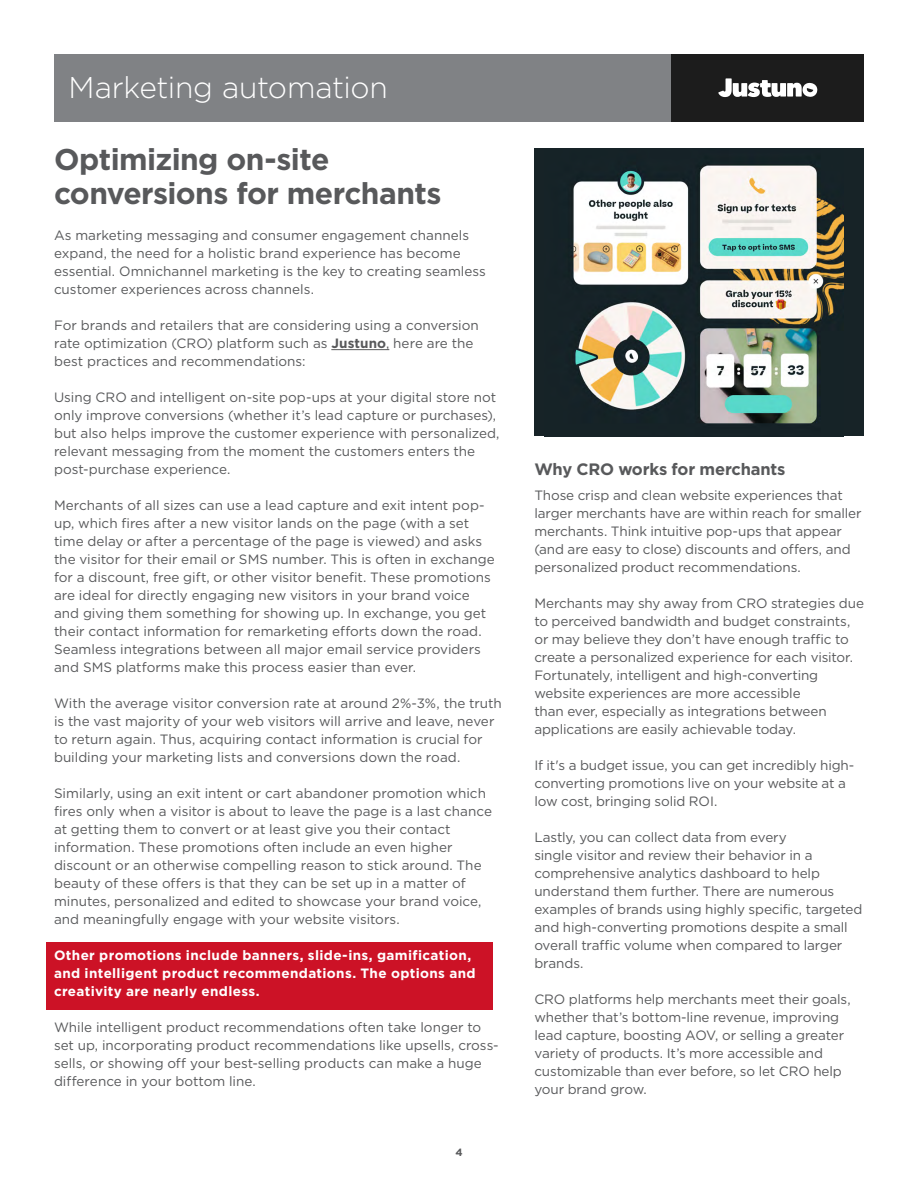
<style>
.page{position:relative;width:918px;height:1188px;background:#fff}
.page>*{position:absolute;margin:0;border:0;box-sizing:border-box;transform-origin:0 0}
.t1{font:700 30px/34.5px "Gotham";letter-spacing:-.02em;color:#58595b}
.t2{font:300 30px "Gotham";letter-spacing:-.01em;color:#fff}
.t3{font:700 16.5px "Gotham";letter-spacing:-.015em;color:#58595b}
.t4{font:13.5px/18px "Gotham";letter-spacing:-.005em;color:#58595b}
.t5{font:700 13.5px/18px "Gotham";letter-spacing:.025em;color:#fff}
.t6{font:700 10.5px "Gotham";color:#58595b}
.s1{font-weight:700}
</style>
<div class="page">
<div style="left:46px;top:942px;width:447px;height:67px;background:#cc1226"></div>
<div style="left:54px;top:54px;width:673px;height:68px;background:#808285"></div>
<hr style="left:331px;top:349px;width:58px;height:1px;background:#58595b">
<div style="left:672px;top:54px;width:192px;height:68px;background:#1c1c1c"></div>
<svg style="left:718px;top:78px;width:99px;height:19px"></svg>
<div style="left:534px;top:148px;width:330px;height:288px;background:#172327"></div>
<img style="left:572px;top:165px;width:272px;height:259px">
<h1 class="t2" style="left:69px;top:69px;width:321px">Marketing automation</h1>
<h1 class="t1" style="left:54px;top:141px;width:389px">Optimizing on-site conversions for merchants</h1>
<p class="t4" style="left:54px;top:226px;width:433px">As marketing messaging and consumer engagement channels expand, the need for a holistic brand experience has become essential. Omnichannel marketing is the key to creating seamless customer experiences across channels.</p>
<p class="t4" style="left:54px;top:316px;width:426px">For brands and retailers that are considering using a conversion rate optimization (CRO) platform such as <span class="s1">Justuno</span>, here are the best practices and recommendations:</p>
<p class="t4" style="left:54px;top:388px;width:447px">Using CRO and intelligent on-site pop-ups at your digital store not only improve conversions (whether it’s lead capture or purchases), but also helps improve the customer experience with personalized, relevant messaging from the moment the customers enters the post-purchase experience.</p>
<p class="t4" style="left:54px;top:496px;width:442px">Merchants of all sizes can use a lead capture and exit intent pop&shy;up, which fires after a new visitor lands on the page (with a set time delay or after a percentage of the page is viewed) and asks the visitor for their email or SMS number. This is often in exchange for a discount, free gift, or other visitor benefit. These promotions are ideal for directly engaging new visitors in your brand voice and giving them something for showing up. In exchange, you get their contact information for remarketing efforts down the road.<br>Seamless integrations between all major email service providers and SMS platforms make this process easier than ever.</p>
<p class="t4" style="left:54px;top:694px;width:449px">With the average visitor conversion rate at around 2%-3%, the truth is the vast majority of your web visitors will arrive and leave, never to return again. Thus, acquiring contact information is crucial for building your marketing lists and conversions down the road.</p>
<p class="t4" style="left:54px;top:784px;width:440px">Similarly, using an exit intent or cart abandoner promotion which fires only when a visitor is about to leave the page is a last chance at getting them to convert or at least give you their contact information. These promotions often include an even higher discount or an otherwise compelling reason to stick around. The beauty of these offers is that they can be set up in a matter of minutes, personalized and edited to showcase your brand voice, and meaningfully engage with your website visitors.</p>
<p class="t5" style="left:54px;top:946px;width:423px">Other promotions include banners, slide-ins, gamification, and intelligent product recommendations. The options and creativity are nearly endless.</p>
<p class="t4" style="left:54px;top:1018px;width:446px">While intelligent product recommendations often take longer to set up, incorporating product recommendations like upsells, cross&shy;sells, or showing off your best-selling products can make a huge difference in your bottom line.</p>
<p class="t6" style="left:455px;top:1145px;width:9px">4</p>
<p class="t3" style="left:534px;top:458px;width:253px">Why CRO works for merchants</p>
<p class="t4" style="left:534px;top:486px;width:329px">Those crisp and clean website experiences that larger merchants have are within reach for smaller merchants. Think intuitive pop-ups that appear (and are easy to close) discounts and offers, and personalized product recommendations.</p>
<p class="t4" style="left:534px;top:594px;width:331px">Merchants may shy away from CRO strategies due to perceived bandwidth and budget constraints, or may believe they don’t have enough traffic to create a personalized experience for each visitor.<br>Fortunately, intelligent and high-converting website experiences are more accessible<br>than ever, especially as integrations between applications are easily achievable today.</p>
<p class="t4" style="left:534px;top:756px;width:322px">If it's a budget issue, you can get incredibly high&shy;converting promotions live on your website at a low cost, bringing solid ROI.</p>
<p class="t4" style="left:534px;top:828px;width:330px">Lastly, you can collect data from every<br>single visitor and review their behavior in a comprehensive analytics dashboard to help understand them further. There are numerous examples of brands using highly specific, targeted and high-converting promotions despite a small overall traffic volume when compared to larger brands.</p>
<p class="t4" style="left:534px;top:990px;width:318px">CRO platforms help merchants meet their goals, whether that’s bottom-line revenue, improving lead capture, boosting AOV, or selling a greater variety of products. It’s more accessible and customizable than ever before, so let CRO help your brand grow.</p>
</div>
